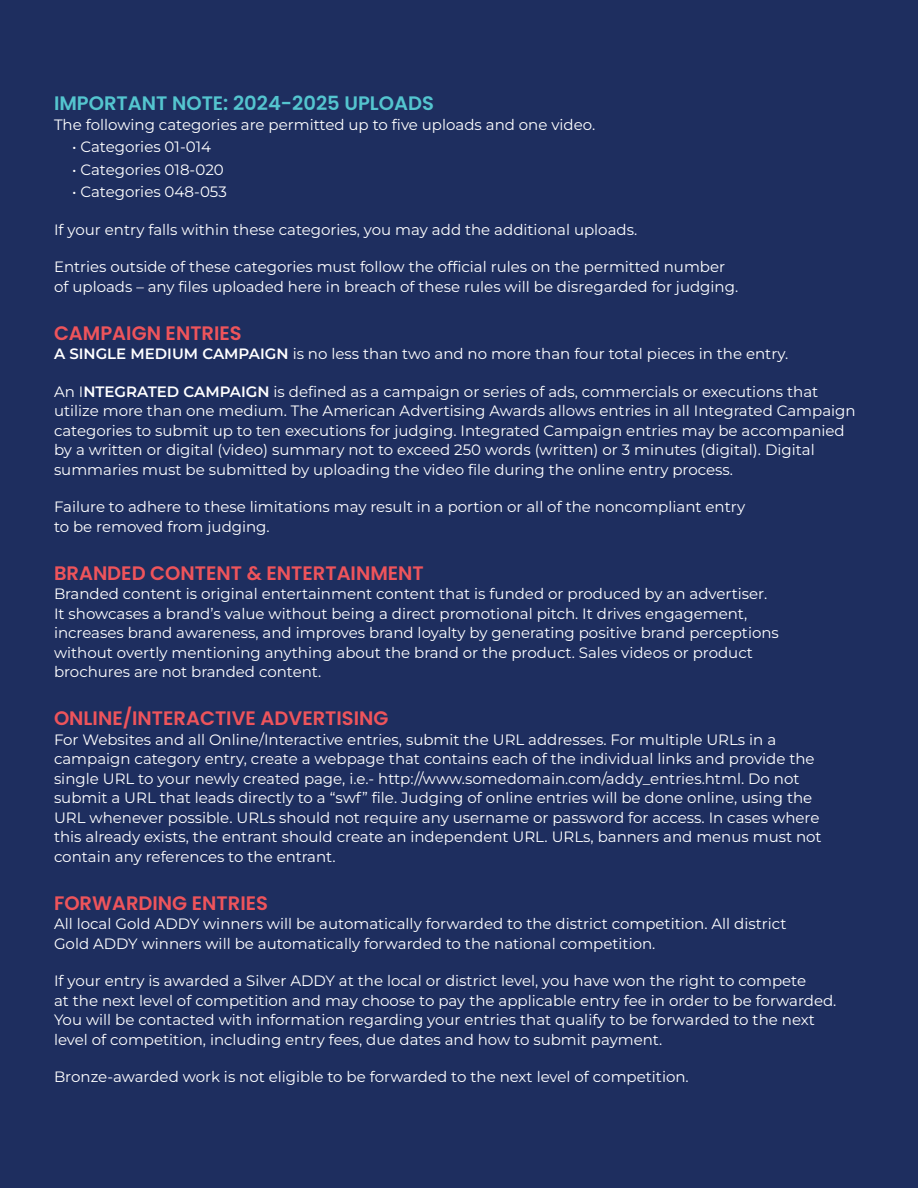
<style>
.page{position:relative;width:918px;height:1188px;background:#1e2e5f}
.page>*{position:absolute;margin:0;border:0;box-sizing:border-box;transform-origin:0 0}
.t1{font:600 19.5px "Poppins";color:#ee545b}
.t2{font:600 19.5px "Poppins";color:#54c5cf}
.t3{font:15px/19.5px "Montserrat";color:#fff}
.s1{font-weight:600}
</style>
<div class="page">
<p class="t2" style="left:54px;top:92px;width:382px">IMPORTANT NOTE: 2024-2025 UPLOADS</p>
<p class="t3" style="left:54px;top:114px;width:543px">The following categories are permitted up to five uploads and one video.</p>
<p class="t3" style="left:72px;top:137px;width:141px">• Categories 01-014</p>
<p class="t3" style="left:72px;top:159px;width:153px">• Categories 018-020</p>
<p class="t3" style="left:72px;top:182px;width:156px">• Categories 048-053</p>
<p class="t3" style="left:54px;top:219px;width:585px">If your entry falls within these categories, you may add the additional uploads.</p>
<p class="t3" style="left:54px;top:257px;width:686px">Entries outside of these categories must follow the official rules on the permitted number of uploads – any files uploaded here in breach of these rules will be disregarded for judging.</p>
<p class="t1" style="left:54px;top:322px;width:189px">CAMPAIGN ENTRIES</p>
<p class="t3" style="left:54px;top:344px;width:736px"><span class="s1">A SINGLE MEDIUM CAMPAIGN</span> is no less than two and no more than four total pieces in the entry.</p>
<p class="t3" style="left:54px;top:381px;width:803px">An I<span class="s1">NTEGRATED CAMPAIGN</span> is defined as a campaign or series of ads, commercials or executions that utilize more than one medium. The American Advertising Awards allows entries in all Integrated Campaign categories to submit up to ten executions for judging. Integrated Campaign entries may be accompanied by a written or digital (video) summary not to exceed 250 words (written) or 3 minutes (digital). Digital summaries must be submitted by uploading the video file during the online entry process.</p>
<p class="t3" style="left:54px;top:497px;width:693px">Failure to adhere to these limitations may result in a portion or all of the noncompliant entry to be removed from judging.</p>
<p class="t1" style="left:54px;top:562px;width:371px">BRANDED CONTENT &amp; ENTERTAINMENT</p>
<p class="t3" style="left:54px;top:584px;width:726px">Branded content is original entertainment content that is funded or produced by an advertiser.<br>It showcases a brand’s value without being a direct promotional pitch. It drives engagement, increases brand awareness, and improves brand loyalty by generating positive brand perceptions without overtly mentioning anything about the brand or the product. Sales videos or product brochures are not branded content.</p>
<p class="t1" style="left:54px;top:707px;width:336px">ONLINE/INTERACTIVE ADVERTISING</p>
<p class="t3" style="left:54px;top:729px;width:769px">For Websites and all Online/Interactive entries, submit the URL addresses. For multiple URLs in a campaign category entry, create a webpage that contains each of the individual links and provide the single URL to your newly created page, i.e.- http://www.somedomain.com/addy_entries.html. Do not submit a URL that leads directly to a “swf” file. Judging of online entries will be done online, using the URL whenever possible. URLs should not require any username or password for access. In cases where this already exists, the entrant should create an independent URL. URLs, banners and menus must not contain any references to the entrant.</p>
<p class="t1" style="left:54px;top:892px;width:216px">FORWARDING ENTRIES</p>
<p class="t3" style="left:54px;top:914px;width:734px">All local Gold ADDY winners will be automatically forwarded to the district competition. All district<br>Gold ADDY winners will be automatically forwarded to the national competition.</p>
<p class="t3" style="left:54px;top:971px;width:784px">If your entry is awarded a Silver ADDY at the local or district level, you have won the right to compete<br>at the next level of competition and may choose to pay the applicable entry fee in order to be forwarded.<br>You will be contacted with information regarding your entries that qualify to be forwarded to the next level of competition, including entry fees, due dates and how to submit payment.</p>
<p class="t3" style="left:54px;top:1067px;width:636px">Bronze-awarded work is not eligible to be forwarded to the next level of competition.</p>
</div>
